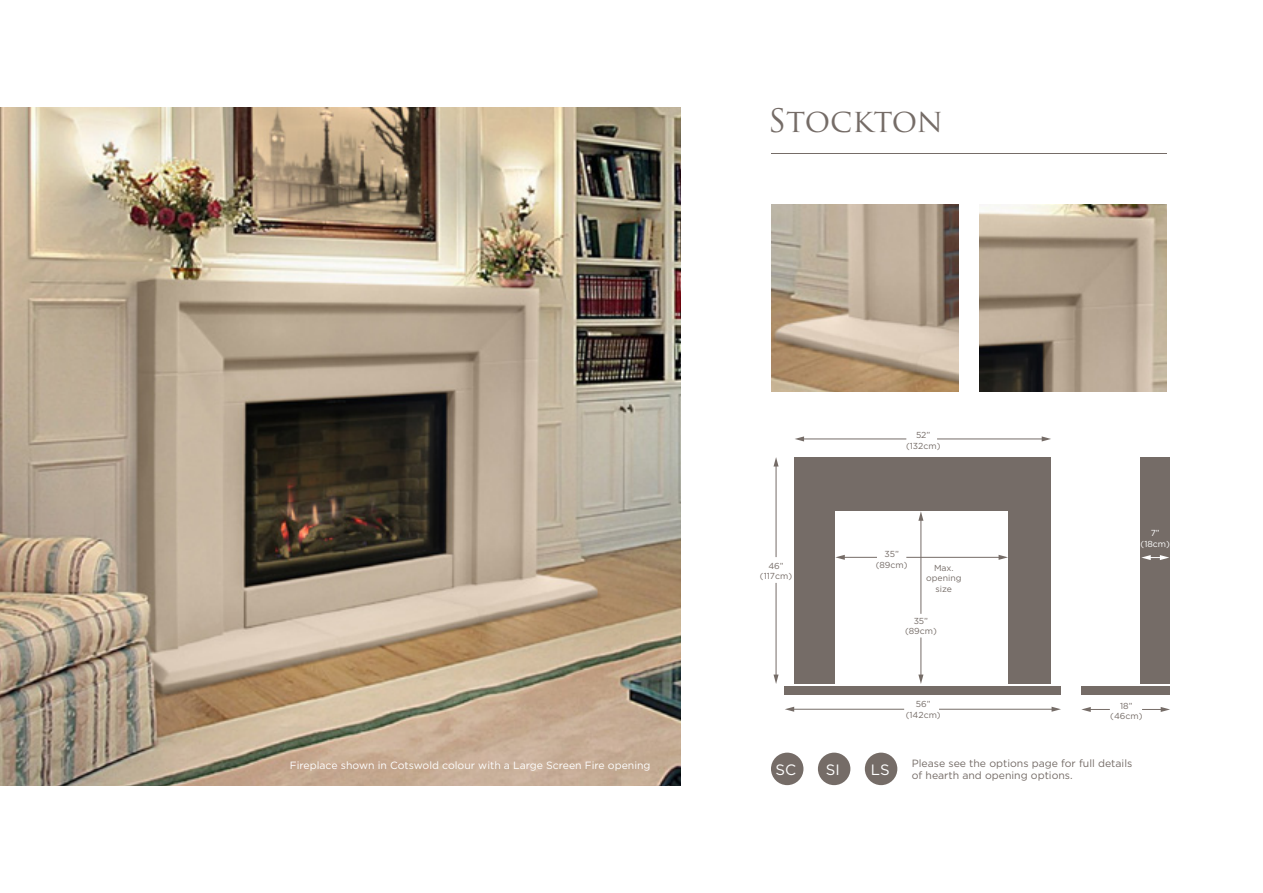
<style>
.page{position:relative;width:1263px;height:893px;background:#fff}
.page>*{position:absolute;margin:0;border:0;box-sizing:border-box;transform-origin:0 0}
.t1{font:31.5px "Trajan Pro";color:#756c67}
.t2{font:15px "Gotham";color:#fff}
.t3{font:10.5px "Gotham";color:#756c67}
.t4{font:10.5px "Gotham";color:#fff}
.t5{font:8.7px/10.5px "Gotham";color:#756c67;text-align:center}
.t6{font:8.7px/10.5px "Gotham";color:#fff;text-align:center}
</style>
<div class="page">
<img style="left:0;top:108px;width:680px;height:677px">
<img style="left:980px;top:204px;width:187px;height:187px">
<img style="left:771px;top:204px;width:188px;height:187px">
<hr style="left:771px;top:153px;width:396px;height:1px;background:#756c67">
<div style="left:795px;top:457px;width:256px;height:227px;background:#756c67"></div>
<div style="left:785px;top:686px;width:276px;height:8px;background:#756c67"></div>
<div style="left:835px;top:511px;width:173px;height:173px;background:#fff"></div>
<hr style="left:802px;top:438px;width:104px;height:1px;background:#756c67">
<svg style="left:795px;top:436px;width:9px;height:5px"></svg>
<hr style="left:937px;top:438px;width:106px;height:1px;background:#756c67">
<svg style="left:1042px;top:436px;width:9px;height:5px"></svg>
<hr style="left:792px;top:709px;width:112px;height:1px;background:#756c67">
<svg style="left:785px;top:707px;width:9px;height:5px"></svg>
<hr style="left:939px;top:709px;width:114px;height:1px;background:#756c67">
<svg style="left:1051px;top:707px;width:10px;height:5px"></svg>
<hr style="left:776px;top:465px;width:1px;height:92px;background:#756c67">
<svg style="left:773px;top:457px;width:5px;height:9px"></svg>
<hr style="left:776px;top:583px;width:1px;height:93px;background:#756c67">
<svg style="left:773px;top:675px;width:5px;height:9px"></svg>
<hr style="left:906px;top:557px;width:94px;height:1px;background:#756c67">
<svg style="left:998px;top:555px;width:10px;height:5px"></svg>
<hr style="left:843px;top:557px;width:34px;height:1px;background:#756c67">
<svg style="left:835px;top:555px;width:10px;height:5px"></svg>
<hr style="left:920px;top:519px;width:1px;height:95px;background:#756c67">
<svg style="left:918px;top:511px;width:5px;height:10px"></svg>
<hr style="left:920px;top:637px;width:1px;height:39px;background:#756c67">
<svg style="left:918px;top:675px;width:5px;height:9px"></svg>
<div style="left:1140px;top:457px;width:30px;height:227px;background:#756c67"></div>
<div style="left:1081px;top:686px;width:89px;height:8px;background:#756c67"></div>
<svg style="left:1081px;top:707px;width:29px;height:5px"></svg>
<svg style="left:1142px;top:707px;width:28px;height:5px"></svg>
<svg style="left:1141px;top:555px;width:28px;height:5px"></svg>
<div style="left:771px;top:753px;width:32px;height:32px;background:#756c67;border-radius:50%"></div>
<div style="left:818px;top:753px;width:32px;height:32px;background:#756c67;border-radius:50%"></div>
<div style="left:865px;top:753px;width:32px;height:32px;background:#756c67;border-radius:50%"></div>
<p class="t1" style="left:768px;top:100px;width:176px">STOCKTON</p>
<p class="t5" style="left:760px;top:560px;width:34px">46” (117cm)</p>
<p class="t5" style="left:906px;top:430px;width:36px">52” (132cm)</p>
<p class="t5" style="left:876px;top:549px;width:33px">35” (89cm)</p>
<p class="t5" style="left:926px;top:562px;width:37px">Max. opening size</p>
<p class="t5" style="left:905px;top:615px;width:33px">35” (89cm)</p>
<p class="t5" style="left:906px;top:699px;width:36px">56” (142cm)</p>
<p class="t6" style="left:1140px;top:528px;width:31px">7” (18cm)</p>
<p class="t5" style="left:1110px;top:700px;width:34px">18” (46cm)</p>
<p class="t4" style="left:290px;top:758px;width:362px">Fireplace shown in Cotswold colour with a Large Screen Fire opening</p>
<p class="t3" style="left:912px;top:756px;width:222px">Please see the options page for full details</p>
<p class="t2" style="left:776px;top:760px;width:22px">SC</p>
<p class="t2" style="left:826px;top:760px;width:15px">SI</p>
<p class="t2" style="left:871px;top:760px;width:20px">LS</p>
<p class="t3" style="left:912px;top:769px;width:162px">of hearth and opening options.</p>
</div>
